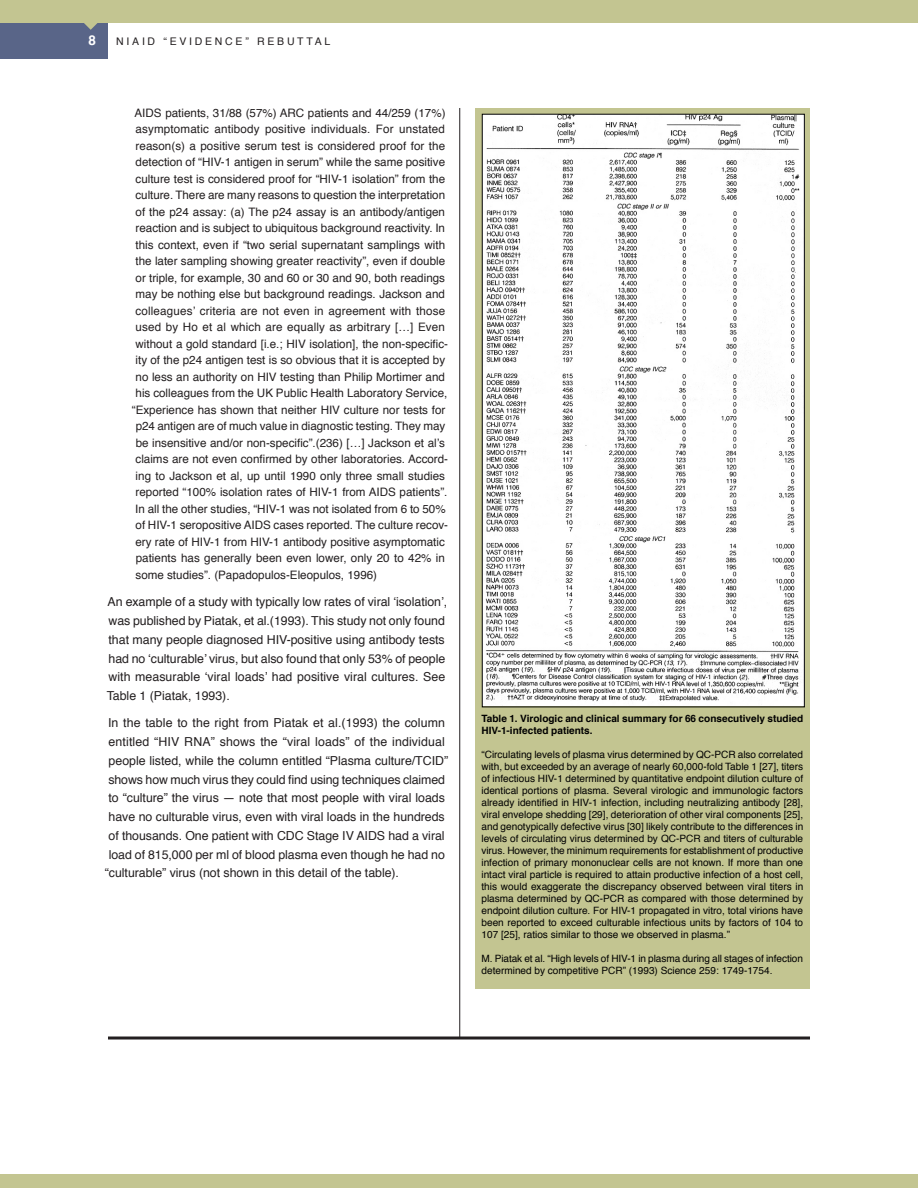
<style>
.page{position:relative;width:918px;height:1188px;background:#fff}
.page>*{position:absolute;margin:0;border:0;box-sizing:border-box;transform-origin:0 0}
.t1{font:700 13.5px "Helvetica";color:#fff}
.t2{font:12.45px/18.8px "Helvetica";letter-spacing:-.005em;color:#231f20}
.t3{font:11.7px "Helvetica";color:#231f20}
.t4{font:10.5px "Helvetica";letter-spacing:.26em;color:#231f20}
.t5{font:10.05px/12px "Helvetica";color:#000;text-align:justify}
.t6{font:700 10.05px/12px "Helvetica";color:#000}
</style>
<div class="page">
<div style="left:0;top:22px;width:108px;height:36px;background:#596588"></div>
<div style="left:0;top:0;width:918px;height:22px;background:#c3c591"></div>
<svg style="left:83px;top:22px;width:16px;height:8px"></svg>
<hr style="left:459px;top:108px;width:1px;height:1028px;background:#231f20">
<div style="left:0;top:1175px;width:918px;height:13px;background:#c3c591"></div>
<div style="left:475px;top:108px;width:335px;height:881px;background:#c3c591"></div>
<img style="left:484px;top:116px;width:319px;height:589px">
<hr style="left:108px;top:1037px;width:702px;height:3px;background:#231f20">
<p class="t1" style="left:88px;top:31px;width:9px">8</p>
<p class="t4" style="left:116px;top:34px;width:216px">NIAID “EVIDENCE” REBUTTAL</p>
<p class="t3" style="left:135px;top:105px;width:313px">AIDS patients, 31/88 (57%) ARC patients and 44/259 (17%)</p>
<p class="t3" style="left:135px;top:121px;width:311px">asymptomatic antibody positive individuals. For unstated</p>
<p class="t3" style="left:136px;top:138px;width:311px">reason(s) a positive serum test is considered proof for the</p>
<p class="t3" style="left:136px;top:154px;width:311px">detection of “HIV-1 antigen in serum” while the same positive</p>
<p class="t3" style="left:136px;top:171px;width:311px">culture test is considered proof for “HIV-1 isolation” from the</p>
<p class="t3" style="left:136px;top:187px;width:311px">culture. There are many reasons to question the interpretation</p>
<p class="t3" style="left:136px;top:204px;width:311px">of the p24 assay: (a) The p24 assay is an antibody/antigen</p>
<p class="t3" style="left:136px;top:220px;width:311px">reaction and is subject to ubiquitous background reactivity. In</p>
<p class="t3" style="left:136px;top:237px;width:311px">this context, even if “two serial supernatant samplings with</p>
<p class="t3" style="left:136px;top:253px;width:311px">the later sampling showing greater reactivity”, even if double</p>
<p class="t3" style="left:136px;top:270px;width:311px">or triple, for example, 30 and 60 or 30 and 90, both readings</p>
<p class="t3" style="left:136px;top:286px;width:311px">may be nothing else but background readings. Jackson and</p>
<p class="t3" style="left:136px;top:303px;width:311px">colleaguesʼ criteria are not even in agreement with those</p>
<p class="t3" style="left:136px;top:319px;width:311px">used by Ho et al which are equally as arbitrary […] Even</p>
<p class="t3" style="left:135px;top:336px;width:314px">without a gold standard [i.e.; HIV isolation], the non-specific-</p>
<p class="t3" style="left:136px;top:352px;width:311px">ity of the p24 antigen test is so obvious that it is accepted by</p>
<p class="t3" style="left:136px;top:369px;width:311px">no less an authority on HIV testing than Philip Mortimer and</p>
<p class="t3" style="left:136px;top:385px;width:313px">his colleagues from the UK Public Health Laboratory Service,</p>
<p class="t3" style="left:132px;top:402px;width:315px">“Experience has shown that neither HIV culture nor tests for</p>
<p class="t3" style="left:136px;top:418px;width:311px">p24 antigen are of much value in diagnostic testing. They may</p>
<p class="t3" style="left:136px;top:435px;width:311px">be insensitive and/or non-specific”.(236) […] Jackson et alʼs</p>
<p class="t3" style="left:136px;top:451px;width:314px">claims are not even confirmed by other laboratories. Accord-</p>
<p class="t3" style="left:136px;top:468px;width:311px">ing to Jackson et al, up until 1990 only three small studies</p>
<p class="t3" style="left:136px;top:484px;width:313px">reported “100% isolation rates of HIV-1 from AIDS patients”.</p>
<p class="t3" style="left:135px;top:501px;width:312px">In all the other studies, “HIV-1 was not isolated from 6 to 50%</p>
<p class="t3" style="left:136px;top:517px;width:314px">of HIV-1 seropositive AIDS cases reported. The culture recov-</p>
<p class="t3" style="left:135px;top:534px;width:311px">ery rate of HIV-1 from HIV-1 antibody positive asymptomatic</p>
<p class="t3" style="left:136px;top:550px;width:311px">patients has generally been even lower, only 20 to 42% in</p>
<p class="t3" style="left:136px;top:567px;width:243px">some studies”. (Papadopulos-Eleopulos, 1996)</p>
<p class="t2" style="left:107px;top:593px;width:342px">An example of a study with typically low rates of viral ʻisolationʼ, was published by Piatak, et al.(1993). This study not only found that many people diagnosed HIV-positive using antibody tests had no ʻculturableʼ virus, but also found that only 53% of people with measurable ʻviral loadsʼ had positive viral cultures. See Table 1 (Piatak, 1993).</p>
<p class="t2" style="left:108px;top:715px;width:338px">In the table to the right from Piatak et al.(1993) the column</p>
<p class="t2" style="left:108px;top:733px;width:338px">entitled “HIV RNA” shows the “viral loads” of the individual</p>
<p class="t2" style="left:109px;top:752px;width:341px">people listed, while the column entitled “Plasma culture/TCID”</p>
<p class="t2" style="left:109px;top:771px;width:338px">shows how much virus they could find using techniques claimed</p>
<p class="t2" style="left:109px;top:790px;width:338px">to “culture” the virus — note that most people with viral loads</p>
<p class="t2" style="left:109px;top:808px;width:338px">have no culturable virus, even with viral loads in the hundreds</p>
<p class="t2" style="left:109px;top:827px;width:338px">of thousands. One patient with CDC Stage IV AIDS had a viral</p>
<p class="t2" style="left:109px;top:846px;width:338px">load of 815,000 per ml of blood plasma even though he had no</p>
<p class="t2" style="left:105px;top:865px;width:296px">“culturable” virus (not shown in this detail of the table).</p>
<p class="t6" style="left:481px;top:713px;width:323px">Table 1. Virologic and clinical summary for 66 consecutively studied<br>HIV-1-infected patients.</p>
<p class="t5" style="left:481px;top:749px;width:323px">“Circulating levels of plasma virus determined by QC-PCR also correlated with, but exceeded by an average of nearly 60,000-fold Table 1 [27], titers of infectious HIV-1 determined by quantitative endpoint dilution culture of identical portions of plasma. Several virologic and immunologic factors already identified in HIV-1 infection, including neutralizing antibody [28], viral envelope shedding [29], deterioration of other viral components [25], and genotypically defective virus [30] likely contribute to the differences in levels of circulating virus determined by QC-PCR and titers of culturable virus. However, the minimum requirements for establishment of productive infection of primary mononuclear cells are not known. If more than one intact viral particle is required to attain productive infection of a host cell, this would exaggerate the discrepancy observed between viral titers in plasma determined by QC-PCR as compared with those determined by endpoint dilution culture. For HIV-1 propagated in vitro, total virions have been reported to exceed culturable infectious units by factors of 104 to 107 [25], ratios similar to those we observed in plasma.”</p>
<p class="t5" style="left:481px;top:953px;width:323px">M. Piatak et al. “High levels of HIV-1 in plasma during all stages of infection determined by competitive PCR” (1993) Science 259: 1749-1754.</p>
</div>
